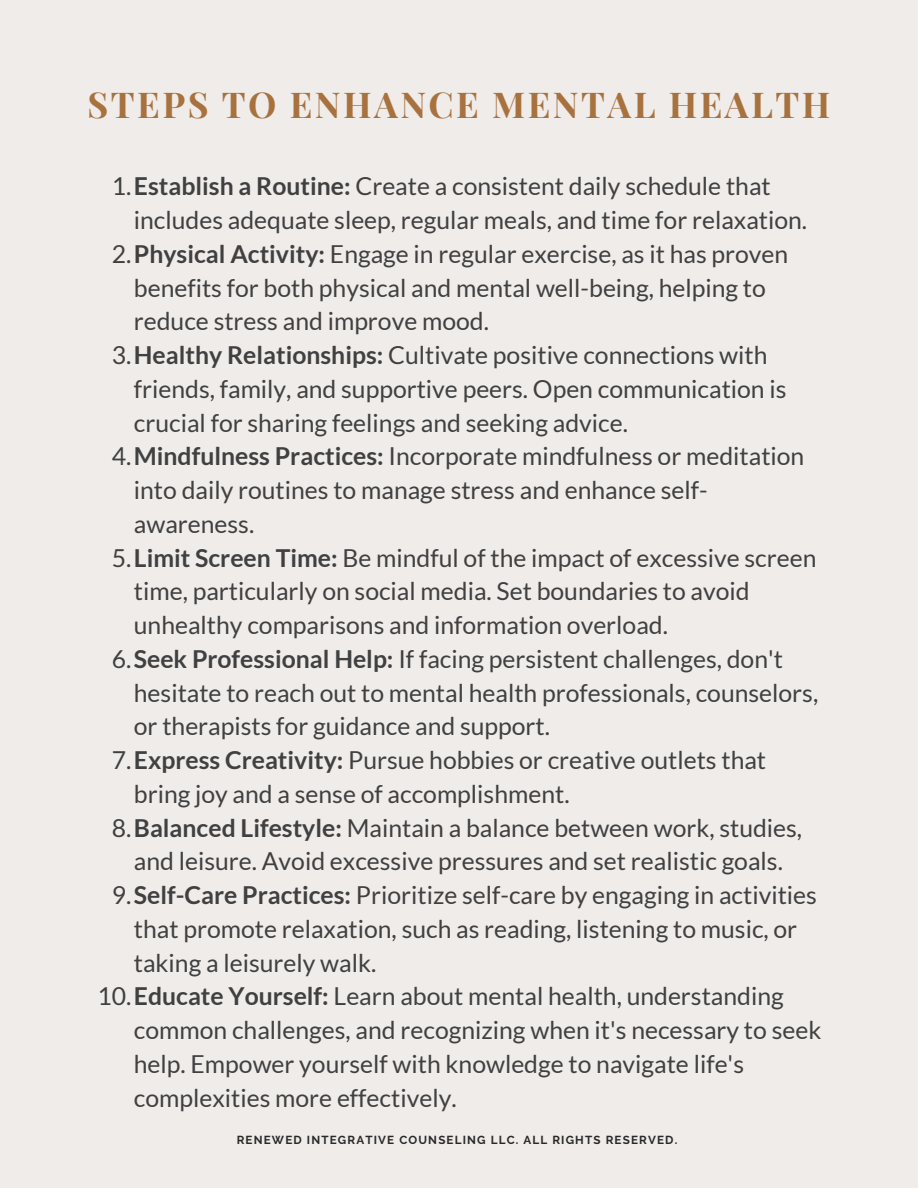
<style>
.page{position:relative;width:918px;height:1188px;background:#efecea}
.page>*{position:absolute;margin:0;border:0;box-sizing:border-box;transform-origin:0 0}
.t1{font:700 35.7px "Playfair Display";letter-spacing:.07em;color:#a8723f}
.t2{font:24.75px/33.8px "Lato";color:#404040}
.t3{font:700 11.55px "Raleway";letter-spacing:.1em;color:#292929}
.s1{font-weight:700}
</style>
<div class="page">
<p class="t1" style="left:88px;top:79px;width:744px">STEPS TO ENHANCE MENTAL HEALTH</p>
<p class="t2" style="left:134px;top:169px;width:675px;text-indent:-22px">1.<span class="s1">Establish a Routine:</span> Create a consistent daily schedule that includes adequate sleep, regular meals, and time for relaxation.</p>
<p class="t2" style="left:134px;top:236px;width:656px;text-indent:-22px">2.<span class="s1">Physical Activity:</span> Engage in regular exercise, as it has proven benefits for both physical and mental well-being, helping to reduce stress and improve mood.</p>
<p class="t2" style="left:134px;top:338px;width:654px;text-indent:-22px">3.<span class="s1">Healthy Relationships:</span> Cultivate positive connections with friends, family, and supportive peers. Open communication is crucial for sharing feelings and seeking advice.</p>
<p class="t2" style="left:134px;top:439px;width:672px;text-indent:-22px">4.<span class="s1">Mindfulness Practices:</span> Incorporate mindfulness or meditation into daily routines to manage stress and enhance self&shy;awareness.</p>
<p class="t2" style="left:134px;top:540px;width:684px;text-indent:-22px">5.<span class="s1">Limit Screen Time:</span> Be mindful of the impact of excessive screen time, particularly on social media. Set boundaries to avoid unhealthy comparisons and information overload.</p>
<p class="t2" style="left:134px;top:641px;width:686px;text-indent:-22px">6.<span class="s1">Seek Professional Help:</span> If facing persistent challenges, don't hesitate to reach out to mental health professionals, counselors, or therapists for guidance and support.</p>
<p class="t2" style="left:134px;top:743px;width:634px;text-indent:-22px">7.<span class="s1">Express Creativity:</span> Pursue hobbies or creative outlets that bring joy and a sense of accomplishment.</p>
<p class="t2" style="left:112px;top:810px;width:692px;text-align:center">8.<span class="s1">Balanced Lifestyle:</span> Maintain a balance between work, studies, and leisure. Avoid excessive pressures and set realistic goals.</p>
<p class="t2" style="left:134px;top:878px;width:685px;text-indent:-22px">9.<span class="s1">Self-Care Practices:</span> Prioritize self-care by engaging in activities that promote relaxation, such as reading, listening to music, or taking a leisurely walk.</p>
<p class="t2" style="left:134px;top:979px;width:689px;text-indent:-36px">10.<span class="s1">Educate Yourself:</span> Learn about mental health, understanding common challenges, and recognizing when it's necessary to seek help. Empower yourself with knowledge to navigate life's complexities more effectively.</p>
<p class="t3" style="left:237px;top:1133px;width:442px">RENEWED INTEGRATIVE COUNSELING LLC. ALL RIGHTS RESERVED.</p>
</div>
